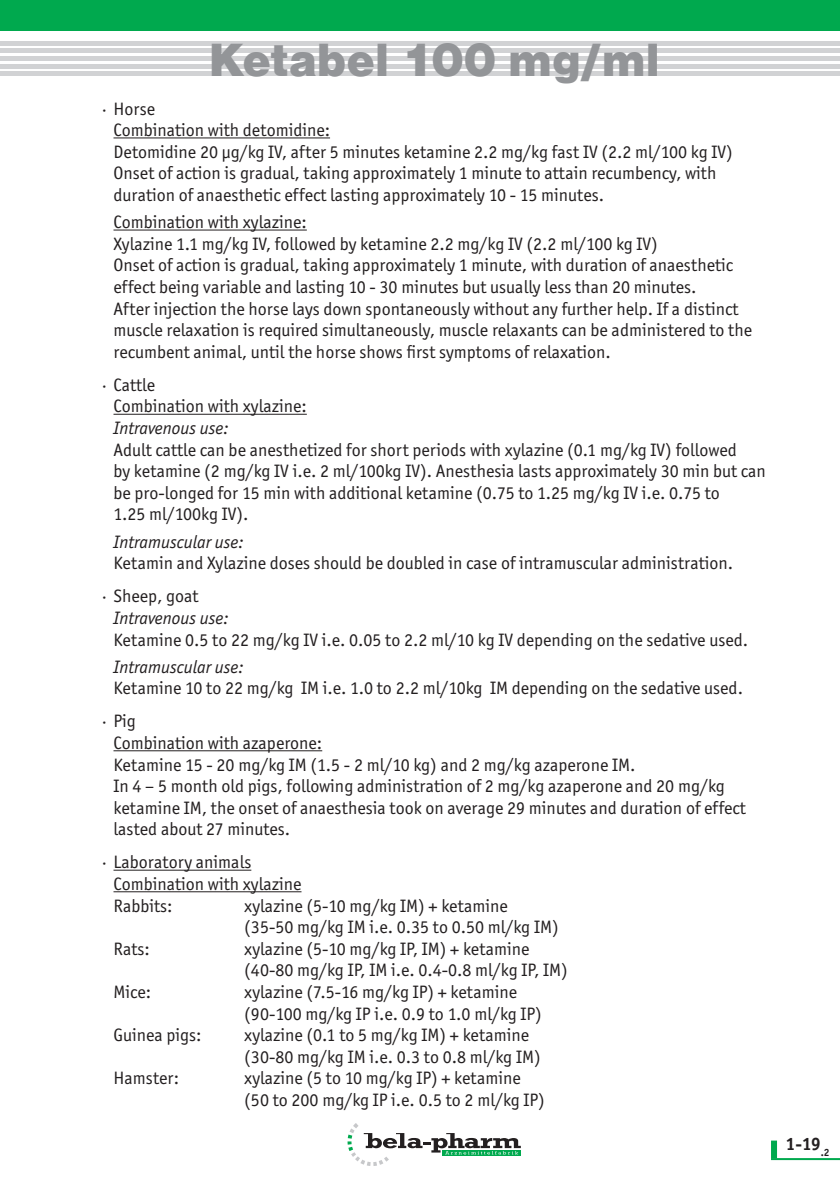
<style>
.page{position:relative;width:840px;height:1191px;background:#fff}
.page>*{position:absolute;margin:0;border:0;box-sizing:border-box;transform-origin:0 0}
.Produktname{font:48px "Nimbus San D Blac";color:#939598}
.Ü-Absatz{font:18px/21.6px "Officina San Itc T";color:#231f20}
.Ü-Absatz-2{font:italic 18px "Officina San Itc T";color:#231f20}
.Ü-Absatz-3{font:700 18px "Officina San Itc T";color:#231f20}
.s1{font-style:italic}
</style>
<div class="page">
<svg style="left:347px;top:1123px;width:173px;height:43px"></svg>
<svg style="left:771px;top:1140px;width:5px;height:18px"></svg>
<hr style="left:770px;top:1158px;width:69px;height:2px;background:#00a94e">
<hr style="left:0;top:41px;width:839px;height:4px;background:#d1d2d4">
<hr style="left:0;top:49px;width:839px;height:4px;background:#d1d2d4">
<hr style="left:0;top:56px;width:839px;height:4px;background:#d1d2d4">
<hr style="left:0;top:64px;width:839px;height:4px;background:#d1d2d4">
<hr style="left:0;top:72px;width:839px;height:4px;background:#d1d2d4">
<div style="left:0;top:0;width:839px;height:31px;background:#00a94e"></div>
<hr style="left:113px;top:137px;width:217px;height:1px;background:#231f20">
<hr style="left:113px;top:229px;width:194px;height:1px;background:#231f20">
<hr style="left:113px;top:414px;width:194px;height:1px;background:#231f20">
<hr style="left:113px;top:750px;width:209px;height:1px;background:#231f20">
<hr style="left:113px;top:869px;width:138px;height:1px;background:#231f20">
<hr style="left:113px;top:891px;width:188px;height:1px;background:#231f20">
<p class="Produktname" style="left:208px;top:32px;width:452px">Ketabel 100 mg/ml</p>
<p class="Ü-Absatz" style="left:102px;top:98px;width:54px"><span class="s1">·</span> Horse</p>
<p class="Ü-Absatz" style="left:113px;top:119px;width:218px">Combination with detomidine:</p>
<p class="Ü-Absatz" style="left:113px;top:141px;width:620px">Detomidine 20 µg/kg IV, after 5 minutes ketamine 2.2 mg/kg fast IV (2.2 ml/100 kg IV)</p>
<p class="Ü-Absatz" style="left:113px;top:162px;width:604px">Onset of action is gradual, taking approximately 1 minute to attain recumbency, with duration of anaesthetic effect lasting approximately 10 - 15 minutes.</p>
<p class="Ü-Absatz" style="left:113px;top:211px;width:195px">Combination with xylazine:</p>
<p class="Ü-Absatz" style="left:113px;top:233px;width:545px">Xylazine 1.1 mg/kg IV, followed by ketamine 2.2 mg/kg IV (2.2 ml/100 kg IV)</p>
<p class="Ü-Absatz" style="left:113px;top:254px;width:621px">Onset of action is gradual, taking approximately 1 minute, with duration of anaesthetic effect being variable and lasting 10 - 30 minutes but usually less than 20 minutes.</p>
<p class="Ü-Absatz" style="left:113px;top:298px;width:639px">After injection the horse lays down spontaneously without any further help. If a distinct muscle relaxation is required simultaneously, muscle relaxants can be administered to the recumbent animal, until the horse shows first symptoms of relaxation.</p>
<p class="Ü-Absatz" style="left:102px;top:374px;width:54px"><span class="s1">·</span> Cattle</p>
<p class="Ü-Absatz" style="left:113px;top:395px;width:195px">Combination with xylazine:</p>
<p class="Ü-Absatz-2" style="left:113px;top:418px;width:117px">Intravenous use:</p>
<p class="Ü-Absatz" style="left:113px;top:439px;width:653px">Adult cattle can be anesthetized for short periods with xylazine (0.1 mg/kg IV) followed<br>by ketamine (2 mg/kg IV i.e. 2 ml/100kg IV). Anesthesia lasts approximately 30 min but can be pro-longed for 15 min with additional ketamine (0.75 to 1.25 mg/kg IV i.e. 0.75 to<br>1.25 ml/100kg IV).</p>
<p class="Ü-Absatz-2" style="left:113px;top:531px;width:132px">Intramuscular use:</p>
<p class="Ü-Absatz" style="left:113px;top:552px;width:621px">Ketamin and Xylazine doses should be doubled in case of intramuscular administration.</p>
<p class="Ü-Absatz" style="left:102px;top:585px;width:98px"><span class="s1">·</span> Sheep, goat</p>
<p class="Ü-Absatz-2" style="left:113px;top:608px;width:117px">Intravenous use:</p>
<p class="Ü-Absatz" style="left:113px;top:628px;width:635px">Ketamine 0.5 to 22 mg/kg IV i.e. 0.05 to 2.2 ml/10 kg IV depending on the sedative used.</p>
<p class="Ü-Absatz-2" style="left:113px;top:656px;width:132px">Intramuscular use:</p>
<p class="Ü-Absatz" style="left:113px;top:677px;width:630px">Ketamine 10 to 22 mg/kg IM i.e. 1.0 to 2.2 ml/10kg IM depending on the sedative used.</p>
<p class="Ü-Absatz" style="left:102px;top:710px;width:35px"><span class="s1">·</span> Pig</p>
<p class="Ü-Absatz" style="left:113px;top:732px;width:210px">Combination with azaperone:</p>
<p class="Ü-Absatz" style="left:113px;top:753px;width:523px">Ketamine 15 - 20 mg/kg IM (1.5 - 2 ml/10 kg) and 2 mg/kg azaperone IM.</p>
<p class="Ü-Absatz" style="left:113px;top:775px;width:633px">In 4 – 5 month old pigs, following administration of 2 mg/kg azaperone and 20 mg/kg ketamine IM, the onset of anaesthesia took on average 29 minutes and duration of effect lasted about 27 minutes.</p>
<p class="Ü-Absatz" style="left:102px;top:851px;width:151px"><span class="s1">·</span> Laboratory animals</p>
<p class="Ü-Absatz" style="left:113px;top:873px;width:189px">Combination with xylazine</p>
<p class="Ü-Absatz" style="left:113px;top:894px;width:60px">Rabbits:</p>
<p class="Ü-Absatz" style="left:244px;top:894px;width:316px">xylazine (5-10 mg/kg IM) + ketamine (35-50 mg/kg IM i.e. 0.35 to 0.50 ml/kg IM)</p>
<p class="Ü-Absatz" style="left:113px;top:937px;width:38px">Rats:</p>
<p class="Ü-Absatz" style="left:244px;top:937px;width:325px">xylazine (5-10 mg/kg IP, IM) + ketamine (40-80 mg/kg IP, IM i.e. 0.4-0.8 ml/kg IP, IM)</p>
<p class="Ü-Absatz" style="left:113px;top:981px;width:39px">Mice:</p>
<p class="Ü-Absatz" style="left:244px;top:981px;width:299px">xylazine (7.5-16 mg/kg IP) + ketamine (90-100 mg/kg IP i.e. 0.9 to 1.0 ml/kg IP)</p>
<p class="Ü-Absatz" style="left:113px;top:1024px;width:90px">Guinea pigs:</p>
<p class="Ü-Absatz" style="left:244px;top:1024px;width:298px">xylazine (0.1 to 5 mg/kg IM) + ketamine (30-80 mg/kg IM i.e. 0.3 to 0.8 ml/kg IM)</p>
<p class="Ü-Absatz" style="left:113px;top:1067px;width:67px">Hamster:</p>
<p class="Ü-Absatz" style="left:244px;top:1067px;width:302px">xylazine (5 to 10 mg/kg IP) + ketamine (50 to 200 mg/kg IP i.e. 0.5 to 2 ml/kg IP)</p>
<p class="Ü-Absatz-3" style="left:785px;top:1132px;width:45px">1-19<sub>.2</sub></p>
</div>
